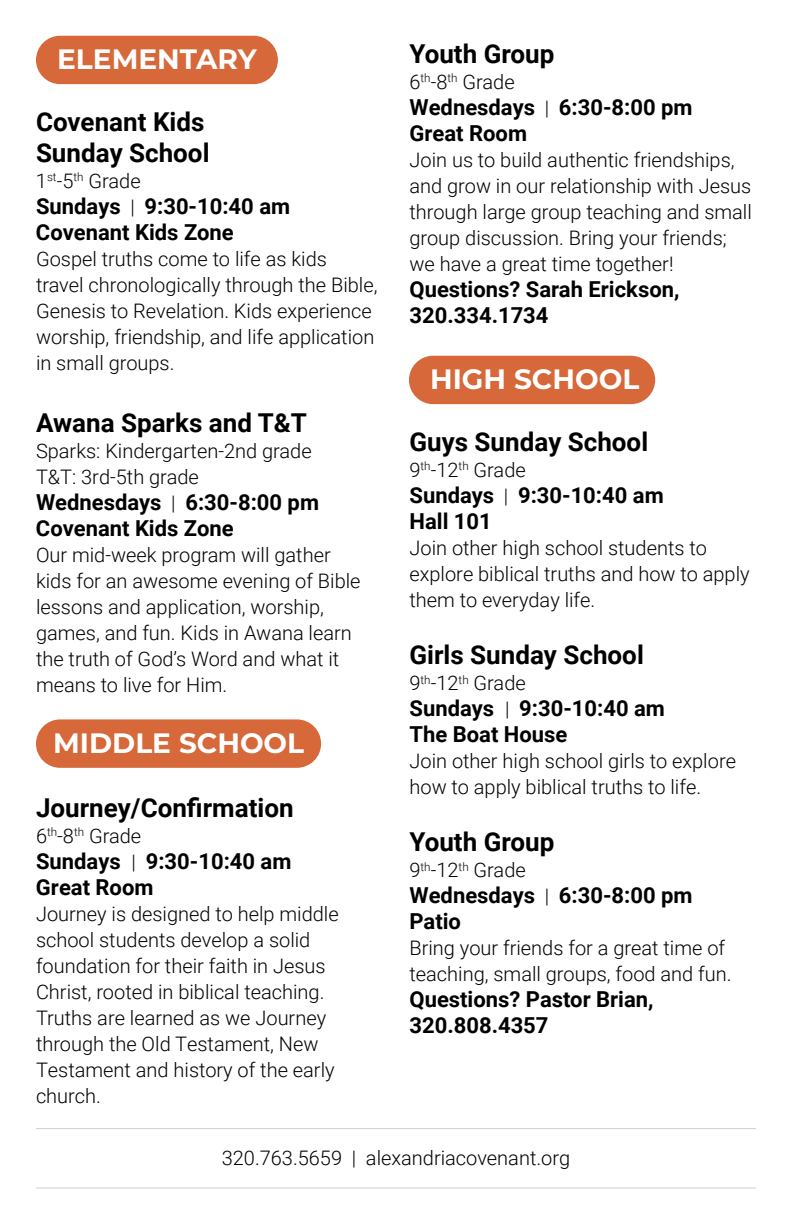
<style>
.page{position:relative;width:792px;height:1224px;background:#fff}
.page>*{position:absolute;margin:0;border:0;box-sizing:border-box;transform-origin:0 0}
.t1{font:700 28px "Montserrat";color:#fff}
.t2{font:700 26px/31.2px "Roboto";color:#000}
.t3{font:700 22px/26px "Roboto";color:#000}
.t4{font:300 20px/26px "Roboto";color:#000}
.s1{font-weight:300;font-size:20px}
</style>
<div class="page">
<div style="left:36px;top:719px;width:285px;height:49px;background:#d66839;border-radius:24px"></div>
<hr style="left:36px;top:1188px;width:720px;height:1px;background:#000">
<hr style="left:36px;top:1128px;width:720px;height:1px;background:#000">
<div style="left:409px;top:356px;width:246px;height:48px;background:#d66839;border-radius:24px"></div>
<div style="left:36px;top:36px;width:242px;height:48px;background:#d66839;border-radius:24px"></div>
<h1 class="t1" style="left:57px;top:39px;width:201px">ELEMENTARY</h1>
<h2 class="t2" style="left:36px;top:105px;width:175px">Covenant Kids<br>Sunday School</h2>
<p class="t4" style="left:36px;top:167px;width:106px">1<sup>st</sup>-5<sup>th</sup> Grade</p>
<p class="t3" style="left:36px;top:192px;width:256px">Sundays <span class="s1">|</span> 9:30-10:40 am<br>Covenant Kids Zone</p>
<p class="t4" style="left:36px;top:245px;width:343px">Gospel truths come to life as kids travel chronologically through the Bible, Genesis to Revelation. Kids experience worship, friendship, and life application in small groups.</p>
<h2 class="t2" style="left:36px;top:407px;width:272px">Awana Sparks and T&amp;T</h2>
<p class="t4" style="left:36px;top:437px;width:277px">Sparks: Kindergarten-2nd grade<br>T&amp;T: 3rd-5th grade</p>
<p class="t3" style="left:36px;top:489px;width:285px">Wednesdays <span class="s1">|</span> 6:30-8:00 pm<br>Covenant Kids Zone</p>
<p class="t4" style="left:36px;top:541px;width:326px">Our mid-week program will gather kids for an awesome evening of Bible lessons and application, worship, games, and fun. Kids in Awana learn the truth of God’s Word and what it means to live for Him.</p>
<h1 class="t1" style="left:53px;top:722px;width:252px">MIDDLE SCHOOL</h1>
<h2 class="t2" style="left:36px;top:791px;width:259px">Journey/Confirmation</h2>
<p class="t4" style="left:36px;top:822px;width:107px">6<sup>th</sup>-8<sup>th</sup> Grade</p>
<p class="t3" style="left:36px;top:847px;width:257px">Sundays <span class="s1">|</span> 9:30-10:40 am<br>Great Room</p>
<p class="t4" style="left:36px;top:900px;width:304px">Journey is designed to help middle school students develop a solid foundation for their faith in Jesus<br>Christ, rooted in biblical teaching.<br>Truths are learned as we Journey through the Old Testament, New<br>Testament and history of the early church.</p>
<h2 class="t2" style="left:410px;top:37px;width:146px">Youth Group</h2>
<p class="t4" style="left:410px;top:68px;width:107px">6<sup>th</sup>-8<sup>th</sup> Grade</p>
<p class="t3" style="left:409px;top:93px;width:285px">Wednesdays <span class="s1">|</span> 6:30-8:00 pm<br>Great Room</p>
<p class="t4" style="left:410px;top:146px;width:344px">Join us to build authentic friendships, and grow in our relationship with Jesus through large group teaching and small group discussion. Bring your friends; we have a great time together!</p>
<p class="t3" style="left:410px;top:275px;width:271px">Questions? Sarah Erickson,<br>320.334.1734</p>
<h1 class="t1" style="left:430px;top:359px;width:211px">HIGH SCHOOL</h1>
<h2 class="t2" style="left:410px;top:425px;width:240px">Guys Sunday School</h2>
<p class="t4" style="left:410px;top:456px;width:118px">9<sup>th</sup>-12<sup>th</sup> Grade</p>
<p class="t3" style="left:409px;top:481px;width:256px">Sundays <span class="s1">|</span> 9:30-10:40 am<br>Hall 101</p>
<p class="t4" style="left:410px;top:534px;width:342px">Join other high school students to explore biblical truths and how to apply them to everyday life.</p>
<h2 class="t2" style="left:410px;top:638px;width:236px">Girls Sunday School</h2>
<p class="t4" style="left:410px;top:669px;width:118px">9<sup>th</sup>-12<sup>th</sup> Grade</p>
<p class="t3" style="left:409px;top:695px;width:257px">Sundays <span class="s1">|</span> 9:30-10:40 am<br>The Boat House</p>
<p class="t4" style="left:410px;top:747px;width:328px">Join other high school girls to explore how to apply biblical truths to life.</p>
<h2 class="t2" style="left:410px;top:826px;width:146px">Youth Group</h2>
<p class="t4" style="left:410px;top:857px;width:118px">9<sup>th</sup>-12<sup>th</sup> Grade</p>
<p class="t3" style="left:409px;top:882px;width:285px">Wednesdays <span class="s1">|</span> 6:30-8:00 pm<br>Patio</p>
<p class="t4" style="left:410px;top:935px;width:324px">Bring your friends for a great time of teaching, small groups, food and fun.</p>
<p class="t3" style="left:410px;top:986px;width:246px">Questions? Pastor Brian,<br>320.808.4357</p>
<p class="t4" style="left:222px;top:1144px;width:350px">320.763.5659 | alexandriacovenant.org</p>
</div>
